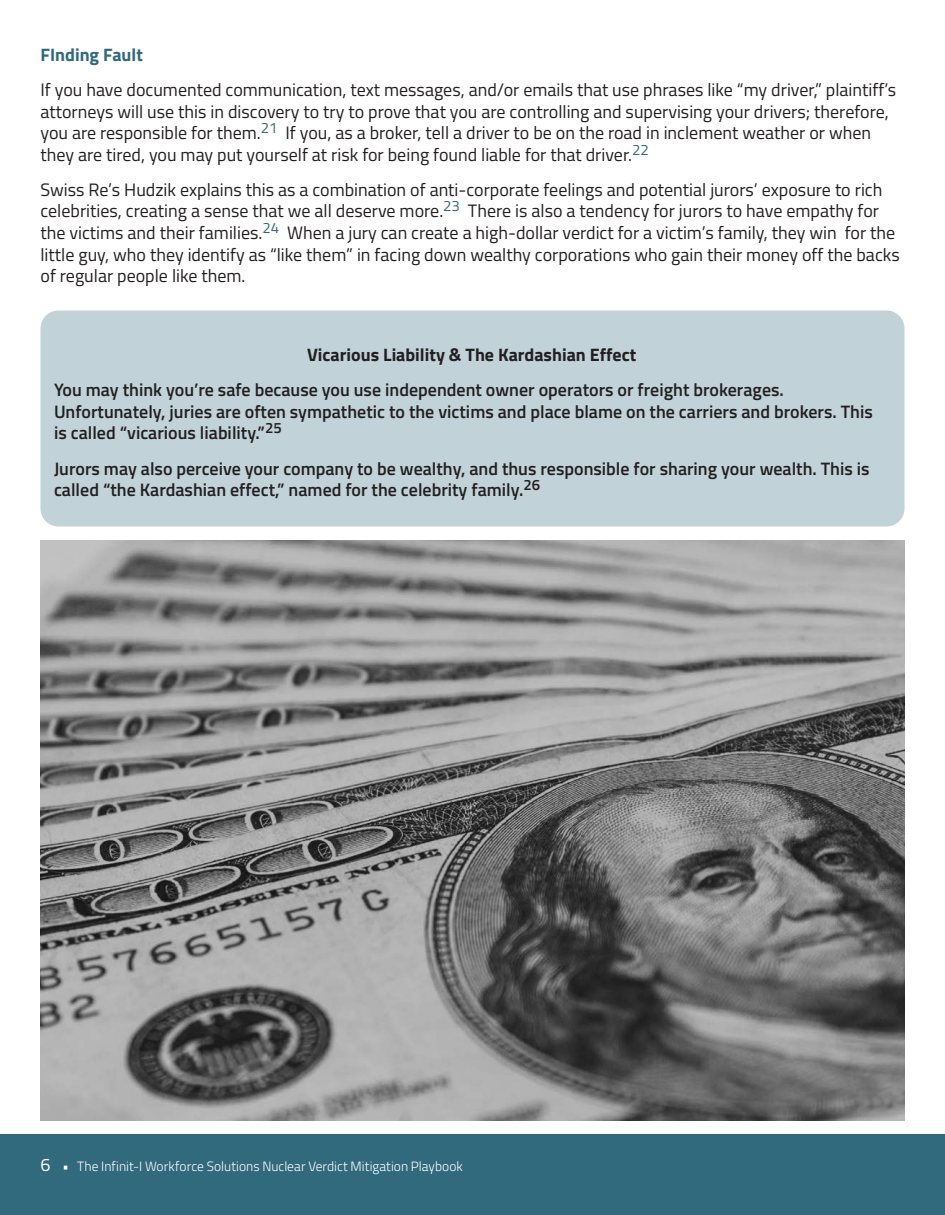
<style>
.page{position:relative;width:945px;height:1215px;background:#fff}
.page>*{position:absolute;margin:0;border:0;box-sizing:border-box;transform-origin:0 0}
.t1{font:18px/21.6px "Titillium Web";color:#231f20}
.t2{font:600 18px/21.6px "Titillium Web";color:#231f20}
.t3{font:700 18px "Titillium Web";color:#231f20}
.t4{font:700 18px "Titillium Web";color:#31697d}
.t5{font:300 13.5px "Titillium Web";color:#fff}
.s1{font-weight:400;font-size:18px}
</style>
<div class="page">
<div style="left:0;top:1134px;width:932px;height:81px;background:#31697d"></div>
<div style="left:932px;top:1134px;width:13px;height:81px;background:#31697d"></div>
<div style="left:40px;top:310px;width:864px;height:216px;background:#c1d2d8;border-radius:18px"></div>
<img style="left:40px;top:540px;width:864px;height:580px">
<p class="t4" style="left:40px;top:41px;width:104px">FInding Fault</p>
<p class="t1" style="left:40px;top:78px;width:857px">If you have documented communication, text messages, and/or emails that use phrases like “my driver,” plaintiff’s attorneys will use this in discovery to try to prove that you are controlling and supervising your drivers; therefore, you are responsible for them.<sup>21</sup> If you, as a broker, tell a driver to be on the road in inclement weather or when they are tired, you may put yourself at risk for being found liable for that driver.<sup>22</sup></p>
<p class="t1" style="left:40px;top:178px;width:861px">Swiss Re’s Hudzik explains this as a combination of anti-corporate feelings and potential jurors’ exposure to rich celebrities, creating a sense that we all deserve more.<sup>23</sup> There is also a tendency for jurors to have empathy for the victims and their families.<sup>24</sup> When a jury can create a high-dollar verdict for a victim’s family, they win for the little guy, who they identify as “like them” in facing down wealthy corporations who gain their money off the backs of regular people like them.</p>
<p class="t3" style="left:307px;top:341px;width:331px">Vicarious Liability &amp; The Kardashian Effect</p>
<p class="t2" style="left:54px;top:378px;width:820px">You may think you’re safe because you use independent owner operators or freight brokerages.<br>Unfortunately, juries are often sympathetic to the victims and place blame on the carriers and brokers. This is called “vicarious liability.”<sup>25</sup></p>
<p class="t2" style="left:54px;top:457px;width:817px">Jurors may also perceive your company to be wealthy, and thus responsible for sharing your wealth. This is called “the Kardashian effect,” named for the celebrity family.<sup>26</sup></p>
<p class="t5" style="left:40px;top:1157px;width:424px"><span class="s1">6</span> • The Infinit-I Workforce Solutions Nuclear Verdict Mitigation Playbook</p>
</div>
